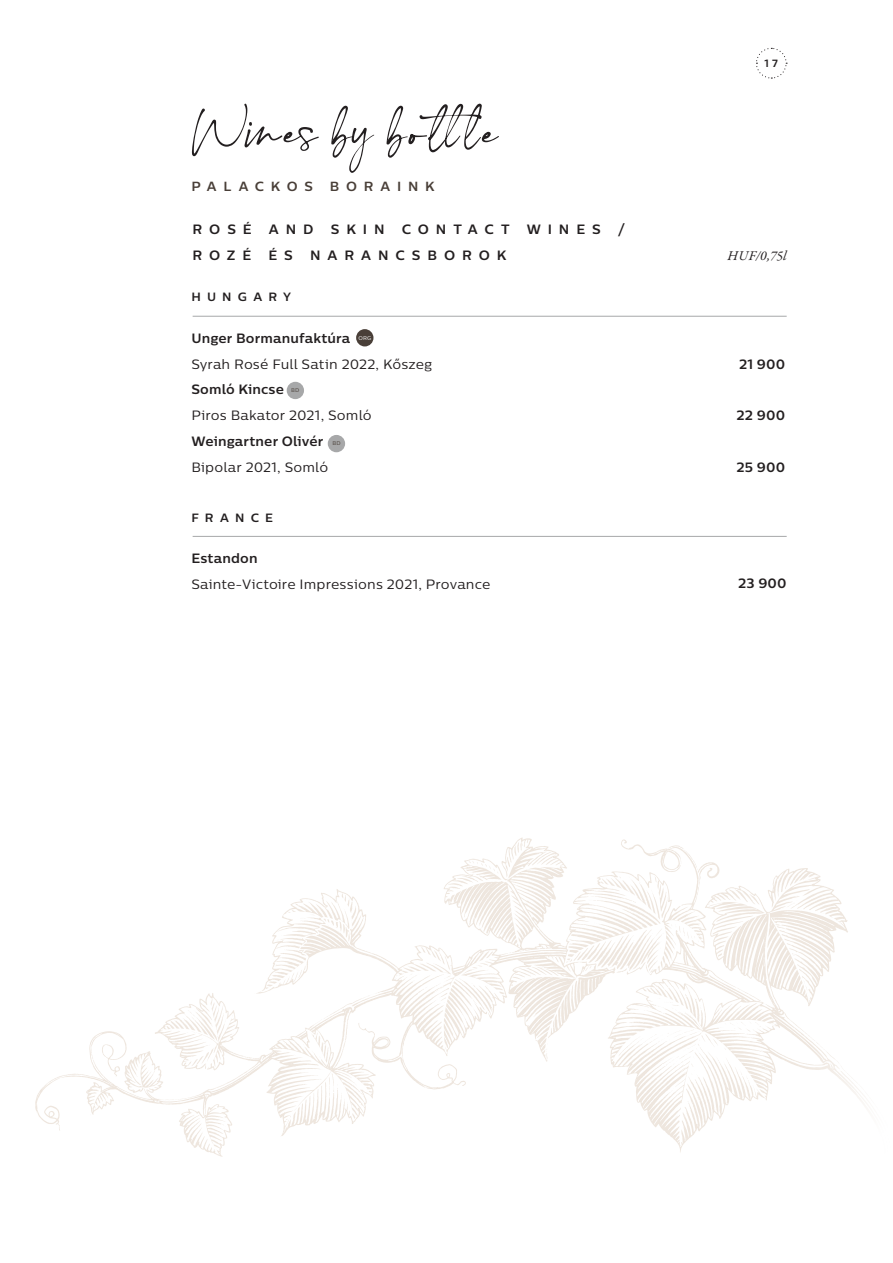
<style>
.page{position:relative;width:893px;height:1263px;background:#fff}
.page>*{position:absolute;margin:0;border:0;box-sizing:border-box;transform-origin:0 0}
.t1{font:13.5px "Centrale Sans";letter-spacing:.01em;color:#231f20}
.t2{font:700 13.5px "Centrale Sans";letter-spacing:.015em;color:#231f20}
.t3{font:700 13.5px "Centrale Sans";letter-spacing:.515em;color:#231f20}
.t4{font:italic 13.5px "Garamond Premr Pro";letter-spacing:.02em;color:#231f20}
.t5{font:700 13.5px "Centrale Sans";letter-spacing:.505em;color:#231f20}
.t6{font:700 13.2px "Centrale Sans";letter-spacing:.51em;color:#493f38}
.t7{font:700 12px "Centrale Sans";letter-spacing:.515em;color:#231f20}
.t8{font:700 10.5px "Centrale Sans";color:#231f20}
.t9{font:5.4px "Centrale Sans";color:#493f38}
.t10{font:5.4px "Centrale Sans";color:#fff}
</style>
<div class="page">
<svg style="left:35px;top:838px;width:830px;height:319px"></svg>
<hr style="left:193px;top:316px;width:594px;height:1px;background:#a7a8a9">
<div style="left:356px;top:329px;width:17px;height:17px;background:#493f38;border-radius:50%"></div>
<hr style="left:193px;top:536px;width:594px;height:1px;background:#a7a8a9">
<div style="left:287px;top:382px;width:17px;height:17px;background:#a7a8a9;border-radius:50%"></div>
<svg style="left:192px;top:104px;width:307px;height:69px"></svg>
<svg style="left:756px;top:47px;width:31px;height:32px"></svg>
<div style="left:328px;top:435px;width:17px;height:17px;background:#a7a8a9;border-radius:50%"></div>
<p class="t6" style="left:191px;top:178px;width:123px">PALACKOS</p>
<p class="t6" style="left:330px;top:178px;width:106px">BORAINK</p>
<p class="t2" style="left:193px;top:221px;width:61px">ROSÉ</p>
<p class="t2" style="left:269px;top:221px;width:46px">AND</p>
<p class="t2" style="left:331px;top:221px;width:55px">SKIN</p>
<p class="t5" style="left:402px;top:221px;width:109px">CONTACT</p>
<p class="t2" style="left:527px;top:221px;width:76px">WINES</p>
<p class="t2" style="left:618px;top:221px;width:9px">/</p>
<p class="t2" style="left:193px;top:246px;width:60px">ROZÉ</p>
<p class="t2" style="left:268px;top:246px;width:26px">É S</p>
<p class="t3" style="left:310px;top:246px;width:198px">NARANCSBOROK</p>
<p class="t7" style="left:191px;top:289px;width:101px">HUNGARY</p>
<p class="t2" style="left:191px;top:329px;width:160px">Unger Bormanufaktúra</p>
<p class="t1" style="left:191px;top:355px;width:242px">Syrah Rosé Full Satin 2022, Kőszeg</p>
<p class="t2" style="left:191px;top:381px;width:94px">Somló Kincse</p>
<p class="t1" style="left:191px;top:407px;width:182px">Piros Bakator 2021, Somló</p>
<p class="t2" style="left:191px;top:433px;width:133px">Weingartner Olivér</p>
<p class="t1" style="left:191px;top:459px;width:138px">Bipolar 2021, Somló</p>
<p class="t10" style="left:358px;top:334px;width:14px">ORG</p>
<p class="t9" style="left:291px;top:387px;width:10px">BD</p>
<p class="t9" style="left:332px;top:440px;width:10px">BD</p>
<p class="t7" style="left:191px;top:510px;width:83px">FRANCE</p>
<p class="t8" style="left:764px;top:57px;width:15px">1 7</p>
<p class="t4" style="left:728px;top:247px;width:61px">HUF/0,75l</p>
<p class="t2" style="left:739px;top:355px;width:48px">21 900</p>
<p class="t2" style="left:737px;top:407px;width:50px">22 900</p>
<p class="t2" style="left:736px;top:458px;width:50px">25 900</p>
<p class="t2" style="left:191px;top:550px;width:68px">Estandon</p>
<p class="t1" style="left:191px;top:576px;width:301px">Sainte-Victoire Impressions 2021, Provance</p>
<p class="t2" style="left:738px;top:574px;width:50px">23 900</p>
</div>
